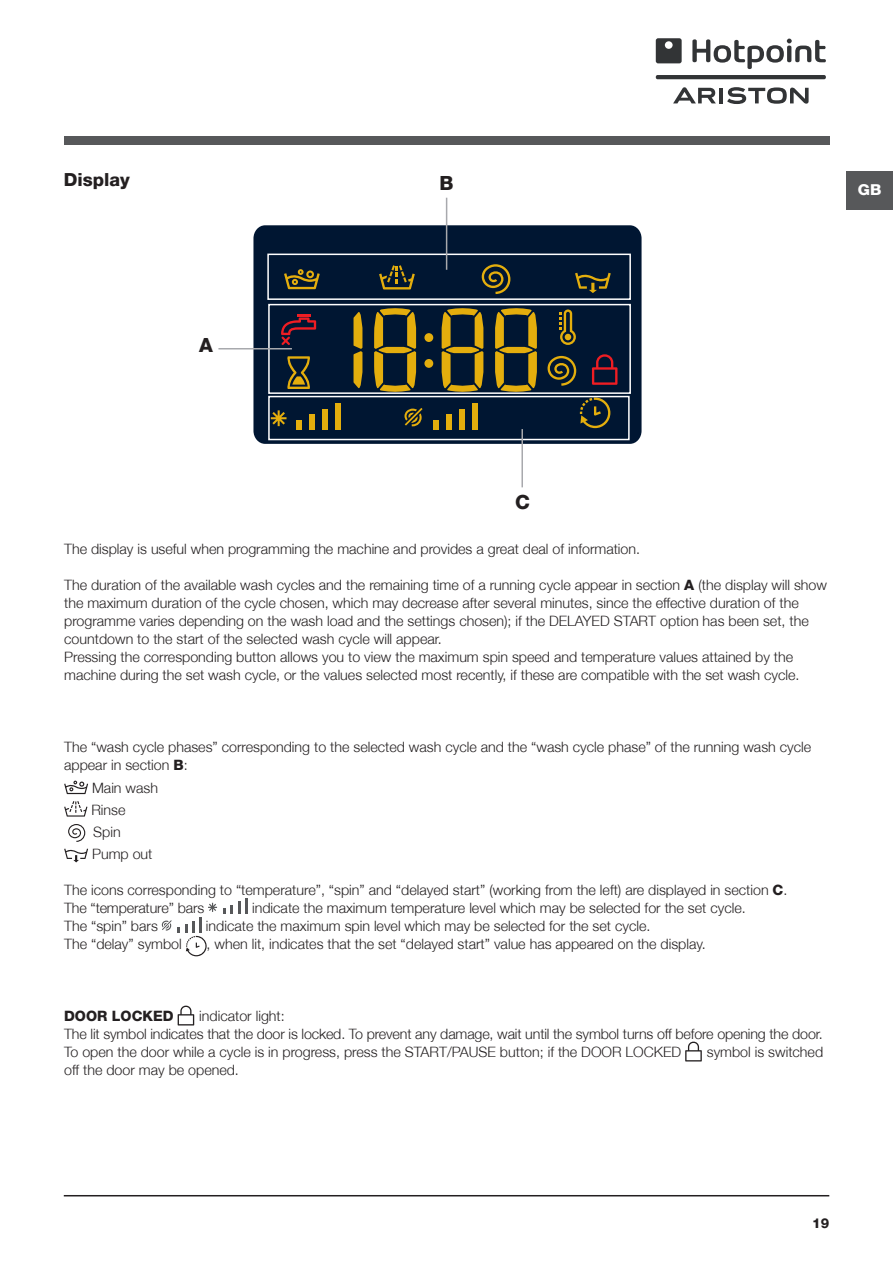
<style>
.page{position:relative;width:893px;height:1263px;background:#fff}
.page>*{position:absolute;margin:0;border:0;box-sizing:border-box;transform-origin:0 0}
.Titolo_3{font:800 19.5px "Helvetica Neue";color:#231f20}
.Corpo_testo{font:800 18px "Helvetica Neue";color:#231f20}
.t1{font:800 15px "Helvetica Neue";color:#fff;scale:1.05 1}
.Corpo_testo-2{font:300 14.25px/18px "Helvetica Neue";color:#231f20}
.Corpo_testo-3{font:800 14.25px "Helvetica Neue";color:#231f20}
.t2{font:800 13.5px "Helvetica Neue";color:#231f20}
.s1{font-weight:800}
</style>
<div class="page">
<hr style="left:64px;top:1195px;width:765px;height:1px;background:#231f20">
<div style="left:846px;top:172px;width:47px;height:38px;background:#57585a"></div>
<div style="left:64px;top:136px;width:765px;height:9px;background:#57585a"></div>
<svg style="left:692px;top:39px;width:134px;height:30px"></svg>
<svg style="left:656px;top:38px;width:26px;height:25px"></svg>
<hr style="left:656px;top:75px;width:170px;height:4px;background:#323436;border-radius:2px">
<hr style="left:720px;top:88px;width:3px;height:15px;background:#323436">
<svg style="left:727px;top:87px;width:82px;height:17px"></svg>
<svg style="left:673px;top:87px;width:43px;height:16px"></svg>
<svg style="left:64px;top:781px;width:24px;height:13px"></svg>
<svg style="left:64px;top:801px;width:23px;height:15px"></svg>
<svg style="left:68px;top:824px;width:17px;height:18px"></svg>
<svg style="left:64px;top:848px;width:24px;height:14px"></svg>
<svg style="left:208px;top:903px;width:9px;height:9px"></svg>
<svg style="left:223px;top:902px;width:18px;height:12px"></svg>
<hr style="left:245px;top:898px;width:3px;height:16px;background:#57585a">
<hr style="left:199px;top:917px;width:3px;height:15px;background:#57585a">
<svg style="left:162px;top:920px;width:45px;height:36px"></svg>
<svg style="left:178px;top:1006px;width:16px;height:19px"></svg>
<svg style="left:685px;top:1042px;width:17px;height:19px"></svg>
<div style="left:253px;top:225px;width:389px;height:219px;background:#001632"></div>
<svg style="left:559px;top:309px;width:17px;height:36px"></svg>
<svg style="left:286px;top:356px;width:25px;height:33px"></svg>
<svg style="left:592px;top:354px;width:25px;height:31px"></svg>
<svg style="left:575px;top:273px;width:36px;height:20px"></svg>
<svg style="left:271px;top:410px;width:16px;height:16px"></svg>
<svg style="left:379px;top:265px;width:36px;height:24px"></svg>
<svg style="left:281px;top:314px;width:35px;height:31px"></svg>
<svg style="left:284px;top:269px;width:36px;height:20px"></svg>
<svg style="left:548px;top:356px;width:28px;height:30px"></svg>
<div style="left:296px;top:420px;width:6px;height:10px;background:#e4ae0d"></div>
<div style="left:310px;top:415px;width:5px;height:15px;background:#e4ae0d"></div>
<div style="left:323px;top:409px;width:5px;height:21px;background:#e4ae0d"></div>
<div style="left:336px;top:403px;width:5px;height:27px;background:#e4ae0d"></div>
<div style="left:433px;top:420px;width:5px;height:10px;background:#e4ae0d"></div>
<div style="left:446px;top:415px;width:5px;height:15px;background:#e4ae0d"></div>
<div style="left:459px;top:409px;width:5px;height:21px;background:#e4ae0d"></div>
<div style="left:472px;top:403px;width:6px;height:27px;background:#e4ae0d"></div>
<svg style="left:482px;top:264px;width:28px;height:30px"></svg>
<svg style="left:580px;top:399px;width:30px;height:29px"></svg>
<div style="left:424px;top:333px;width:9px;height:9px;background:#e4ae0d;border-radius:50%"></div>
<div style="left:424px;top:359px;width:9px;height:9px;background:#e4ae0d;border-radius:50%"></div>
<svg style="left:354px;top:312px;width:8px;height:76px"></svg>
<svg style="left:374px;top:308px;width:42px;height:83px;background:#6a5d20"></svg>
<svg style="left:442px;top:308px;width:41px;height:83px;background:#6a5d20"></svg>
<svg style="left:495px;top:308px;width:42px;height:83px;background:#695c20"></svg>
<svg style="left:404px;top:408px;width:19px;height:18px"></svg>
<div style="left:268px;top:304px;width:363px;height:90px;border:2px solid #fff"></div>
<div style="left:267px;top:254px;width:364px;height:46px;border:2px solid #fff"></div>
<hr style="left:446px;top:198px;width:1px;height:72px;background:#a8a9ad">
<div style="left:268px;top:396px;width:362px;height:44px;border:2px solid #fff"></div>
<hr style="left:521px;top:429px;width:2px;height:58px;background:#a8a9ad">
<hr style="left:218px;top:348px;width:74px;height:1px;background:#a8a9ad">
<p class="Corpo_testo" style="left:64px;top:169px;width:68px">Display</p>
<p class="Titolo_3" style="left:439px;top:172px;width:16px">B</p>
<p class="t1" style="left:858px;top:181px;width:24px">GB</p>
<p class="Titolo_3" style="left:199px;top:334px;width:15px">A</p>
<p class="Titolo_3" style="left:515px;top:490px;width:16px">C</p>
<p class="Corpo_testo-2" style="left:64px;top:540px;width:577px">The display is useful when programming the machine and provides a great deal of information.</p>
<p class="Corpo_testo-2" style="left:64px;top:576px;width:764px">The duration of the available wash cycles and the remaining time of a running cycle appear in section <span class="s1">A</span> (the display will show the maximum duration of the cycle chosen, which may decrease after several minutes, since the effective duration of the programme varies depending on the wash load and the settings chosen); if the DELAYED START option has been set, the countdown to the start of the selected wash cycle will appear.</p>
<p class="Corpo_testo-2" style="left:64px;top:648px;width:737px">Pressing the corresponding button allows you to view the maximum spin speed and temperature values attained by the machine during the set wash cycle, or the values selected most recently, if these are compatible with the set wash cycle.</p>
<p class="Corpo_testo-2" style="left:64px;top:738px;width:749px">The “wash cycle phases” corresponding to the selected wash cycle and the “wash cycle phase” of the running wash cycle appear in section <span class="s1">B</span>:</p>
<p class="Corpo_testo-2" style="left:92px;top:778px;width:67px">Main wash</p>
<p class="Corpo_testo-2" style="left:91px;top:800px;width:36px">Rinse</p>
<p class="Corpo_testo-2" style="left:93px;top:823px;width:29px">Spin</p>
<p class="Corpo_testo-2" style="left:92px;top:845px;width:62px">Pump out</p>
<p class="Corpo_testo-2" style="left:64px;top:881px;width:725px">The icons corresponding to “temperature”, “spin” and “delayed start” (working from the left) are displayed in section <span class="s1">C</span>.</p>
<p class="Corpo_testo-2" style="left:64px;top:899px;width:142px">The “temperature” bars</p>
<p class="Corpo_testo-2" style="left:252px;top:899px;width:495px">indicate the maximum temperature level which may be selected for the set cycle.</p>
<p class="Corpo_testo-2" style="left:64px;top:917px;width:95px">The “spin” bars</p>
<p class="Corpo_testo-2" style="left:206px;top:917px;width:446px">indicate the maximum spin level which may be selected for the set cycle.</p>
<p class="Corpo_testo-2" style="left:64px;top:935px;width:119px">The “delay” symbol</p>
<p class="Corpo_testo-2" style="left:207px;top:935px;width:501px">, when lit, indicates that the set “delayed start” value has appeared on the display.</p>
<p class="Corpo_testo-3" style="left:64px;top:1008px;width:111px">DOOR LOCKED</p>
<p class="Corpo_testo-2" style="left:199px;top:1007px;width:87px">indicator light:</p>
<p class="Corpo_testo-2" style="left:64px;top:1025px;width:760px">The lit symbol indicates that the door is locked. To prevent any damage, wait until the symbol turns off before opening the door.</p>
<p class="Corpo_testo-2" style="left:64px;top:1043px;width:619px">To open the door while a cycle is in progress, press the START/PAUSE button; if the DOOR LOCKED</p>
<p class="Corpo_testo-2" style="left:707px;top:1043px;width:118px">symbol is switched</p>
<p class="Corpo_testo-2" style="left:64px;top:1061px;width:176px">off the door may be opened.</p>
<p class="t2" style="left:812px;top:1215px;width:19px">19</p>
</div>
